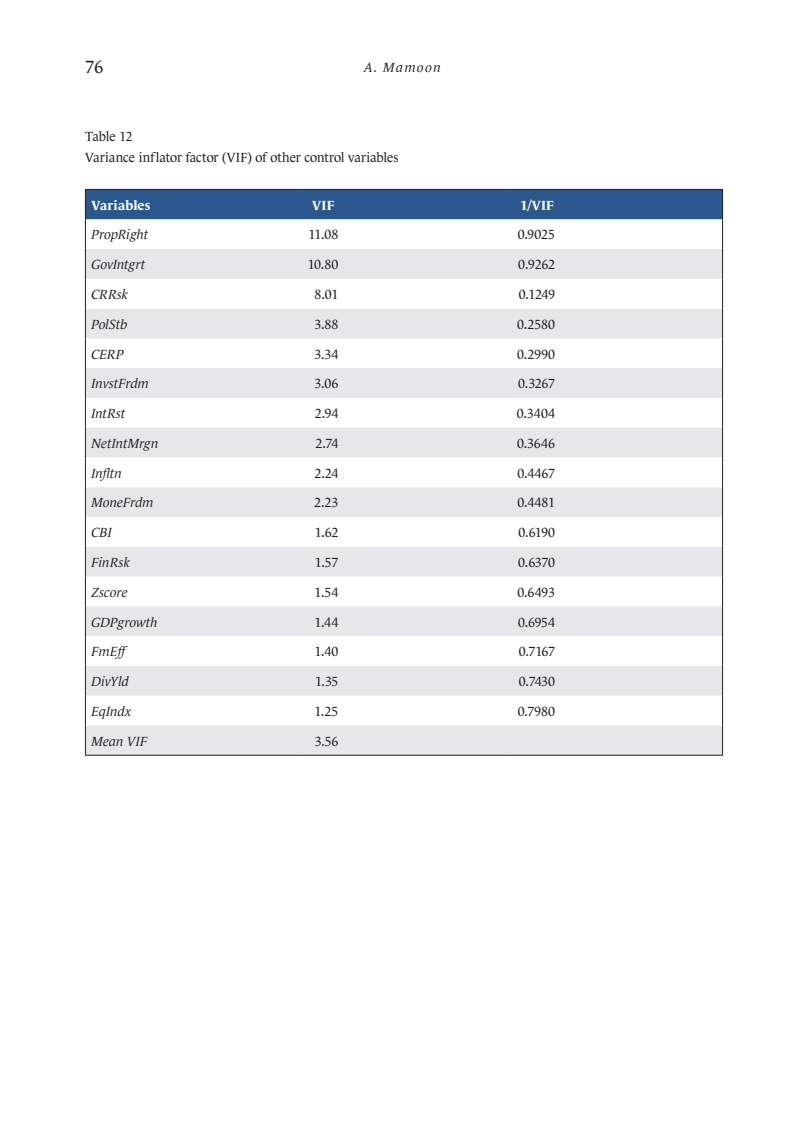
<style>
.page{position:relative;width:808px;height:1127px;background:#fff}
.page>*{position:absolute;margin:0;border:0;box-sizing:border-box;transform-origin:0 0}
.t1{font:18px "Le Monde Journal Pro";color:#231f20}
.tekst_tab{font:13.5px "Le Monde Journal Pro";letter-spacing:-.01em;color:#231f20}
.tekst_tab-2{font:italic 13.5px "Le Monde Journal Pro";letter-spacing:-.005em;color:#231f20}
.tyt_tabel_wykr{font:13.5px "Le Monde Journal Pro";letter-spacing:-.005em;color:#231f20;scale:.95 1}
.tekst_tab-3{font:700 13.5px "Le Monde Journal Pro";letter-spacing:.005em;color:#fff}
</style>
<div class="page">
<svg style="left:86px;top:249px;width:636px;height:506px;fill:#e6e7e9"></svg>
<div style="left:85px;top:189px;width:638px;height:30px;background:#2a578c"></div>
<hr style="left:85px;top:219px;width:1px;height:30px;background:#231f20">
<hr style="left:722px;top:219px;width:1px;height:30px;background:#231f20">
<hr style="left:85px;top:249px;width:1px;height:30px;background:#231f20">
<hr style="left:722px;top:249px;width:1px;height:30px;background:#231f20">
<svg style="left:85px;top:279px;width:1px;height:29px"></svg>
<svg style="left:722px;top:279px;width:1px;height:29px"></svg>
<hr style="left:85px;top:308px;width:1px;height:30px;background:#231f20">
<hr style="left:722px;top:308px;width:1px;height:30px;background:#231f20">
<hr style="left:85px;top:338px;width:1px;height:30px;background:#231f20">
<hr style="left:722px;top:338px;width:1px;height:30px;background:#231f20">
<hr style="left:85px;top:368px;width:1px;height:30px;background:#231f20">
<hr style="left:722px;top:368px;width:1px;height:30px;background:#231f20">
<hr style="left:85px;top:398px;width:1px;height:30px;background:#231f20">
<hr style="left:722px;top:398px;width:1px;height:30px;background:#231f20">
<svg style="left:85px;top:428px;width:1px;height:29px"></svg>
<svg style="left:722px;top:428px;width:1px;height:29px"></svg>
<hr style="left:85px;top:457px;width:1px;height:30px;background:#231f20">
<hr style="left:722px;top:457px;width:1px;height:30px;background:#231f20">
<hr style="left:85px;top:487px;width:1px;height:30px;background:#231f20">
<hr style="left:722px;top:487px;width:1px;height:30px;background:#231f20">
<hr style="left:85px;top:517px;width:1px;height:30px;background:#231f20">
<hr style="left:722px;top:517px;width:1px;height:30px;background:#231f20">
<svg style="left:85px;top:547px;width:1px;height:29px"></svg>
<svg style="left:722px;top:547px;width:1px;height:29px"></svg>
<hr style="left:85px;top:576px;width:1px;height:30px;background:#231f20">
<hr style="left:722px;top:576px;width:1px;height:30px;background:#231f20">
<hr style="left:85px;top:606px;width:1px;height:30px;background:#231f20">
<hr style="left:722px;top:606px;width:1px;height:30px;background:#231f20">
<hr style="left:85px;top:636px;width:1px;height:30px;background:#231f20">
<hr style="left:722px;top:636px;width:1px;height:30px;background:#231f20">
<hr style="left:85px;top:666px;width:1px;height:30px;background:#231f20">
<hr style="left:722px;top:666px;width:1px;height:30px;background:#231f20">
<svg style="left:85px;top:696px;width:1px;height:29px"></svg>
<svg style="left:722px;top:696px;width:1px;height:29px"></svg>
<hr style="left:85px;top:725px;width:1px;height:30px;background:#231f20">
<hr style="left:722px;top:725px;width:1px;height:30px;background:#231f20">
<hr style="left:85px;top:755px;width:213px;height:1px;background:#231f20">
<hr style="left:298px;top:755px;width:212px;height:1px;background:#231f20">
<hr style="left:510px;top:755px;width:213px;height:1px;background:#231f20">
<h1 class="t1" style="left:85px;top:53px;width:20px">76</h1>
<p class="tekst_tab-2" style="left:364px;top:57px;width:78px">A. Mamoon</p>
<p class="tyt_tabel_wykr" style="left:85px;top:126px;width:51px">Table 12</p>
<p class="tyt_tabel_wykr" style="left:85px;top:147px;width:331px">Variance inflator factor (VIF) of other control variables</p>
<p class="tekst_tab-3" style="left:91px;top:195px;width:61px">Variables</p>
<p class="tekst_tab-3" style="left:312px;top:195px;width:24px">VIF</p>
<p class="tekst_tab-3" style="left:520px;top:195px;width:35px">1/VIF</p>
<p class="tekst_tab-2" style="left:91px;top:224px;width:58px">PropRight</p>
<p class="tekst_tab" style="left:308px;top:224px;width:31px">11.08</p>
<p class="tekst_tab" style="left:518px;top:224px;width:39px">0.9025</p>
<p class="tekst_tab-2" style="left:91px;top:254px;width:56px">GovIntgrt</p>
<p class="tekst_tab" style="left:308px;top:254px;width:32px">10.80</p>
<p class="tekst_tab" style="left:518px;top:254px;width:38px">0.9262</p>
<p class="tekst_tab-2" style="left:91px;top:284px;width:38px">CRRsk</p>
<p class="tekst_tab" style="left:315px;top:284px;width:25px">8.01</p>
<p class="tekst_tab" style="left:519px;top:284px;width:38px">0.1249</p>
<p class="tekst_tab-2" style="left:91px;top:314px;width:38px">PolStb</p>
<p class="tekst_tab" style="left:314px;top:314px;width:25px">3.88</p>
<p class="tekst_tab" style="left:517px;top:314px;width:39px">0.2580</p>
<p class="tekst_tab-2" style="left:91px;top:344px;width:34px">CERP</p>
<p class="tekst_tab" style="left:314px;top:344px;width:25px">3.34</p>
<p class="tekst_tab" style="left:517px;top:344px;width:39px">0.2990</p>
<p class="tekst_tab-2" style="left:91px;top:373px;width:59px">InvstFrdm</p>
<p class="tekst_tab" style="left:314px;top:373px;width:25px">3.06</p>
<p class="tekst_tab" style="left:518px;top:373px;width:38px">0.3267</p>
<p class="tekst_tab-2" style="left:91px;top:403px;width:35px">IntRst</p>
<p class="tekst_tab" style="left:315px;top:403px;width:25px">2.94</p>
<p class="tekst_tab" style="left:517px;top:403px;width:40px">0.3404</p>
<p class="tekst_tab-2" style="left:91px;top:433px;width:69px">NetIntMrgn</p>
<p class="tekst_tab" style="left:315px;top:433px;width:24px">2.74</p>
<p class="tekst_tab" style="left:517px;top:433px;width:39px">0.3646</p>
<p class="tekst_tab-2" style="left:91px;top:463px;width:32px">Infltn</p>
<p class="tekst_tab" style="left:314px;top:463px;width:25px">2.24</p>
<p class="tekst_tab" style="left:517px;top:463px;width:39px">0.4467</p>
<p class="tekst_tab-2" style="left:91px;top:492px;width:64px">MoneFrdm</p>
<p class="tekst_tab" style="left:314px;top:492px;width:26px">2.23</p>
<p class="tekst_tab" style="left:517px;top:492px;width:39px">0.4481</p>
<p class="tekst_tab-2" style="left:91px;top:522px;width:22px">CBI</p>
<p class="tekst_tab" style="left:315px;top:522px;width:25px">1.62</p>
<p class="tekst_tab" style="left:518px;top:522px;width:38px">0.6190</p>
<p class="tekst_tab-2" style="left:91px;top:552px;width:40px">FinRsk</p>
<p class="tekst_tab" style="left:315px;top:552px;width:25px">1.57</p>
<p class="tekst_tab" style="left:518px;top:552px;width:38px">0.6370</p>
<p class="tekst_tab-2" style="left:91px;top:582px;width:38px">Zscore</p>
<p class="tekst_tab" style="left:315px;top:582px;width:25px">1.54</p>
<p class="tekst_tab" style="left:517px;top:582px;width:39px">0.6493</p>
<p class="tekst_tab-2" style="left:91px;top:612px;width:68px">GDPgrowth</p>
<p class="tekst_tab" style="left:314px;top:612px;width:25px">1.44</p>
<p class="tekst_tab" style="left:518px;top:612px;width:38px">0.6954</p>
<p class="tekst_tab-2" style="left:91px;top:641px;width:41px">FmEff</p>
<p class="tekst_tab" style="left:315px;top:641px;width:25px">1.40</p>
<p class="tekst_tab" style="left:519px;top:641px;width:38px">0.7167</p>
<p class="tekst_tab-2" style="left:91px;top:671px;width:39px">DivYld</p>
<p class="tekst_tab" style="left:315px;top:671px;width:25px">1.35</p>
<p class="tekst_tab" style="left:519px;top:671px;width:38px">0.7430</p>
<p class="tekst_tab-2" style="left:91px;top:701px;width:41px">EqIndx</p>
<p class="tekst_tab" style="left:314px;top:701px;width:25px">1.25</p>
<p class="tekst_tab" style="left:518px;top:701px;width:39px">0.7980</p>
<p class="tekst_tab-2" style="left:91px;top:731px;width:58px">Mean VIF</p>
<p class="tekst_tab" style="left:315px;top:731px;width:25px">3.56</p>
</div>
